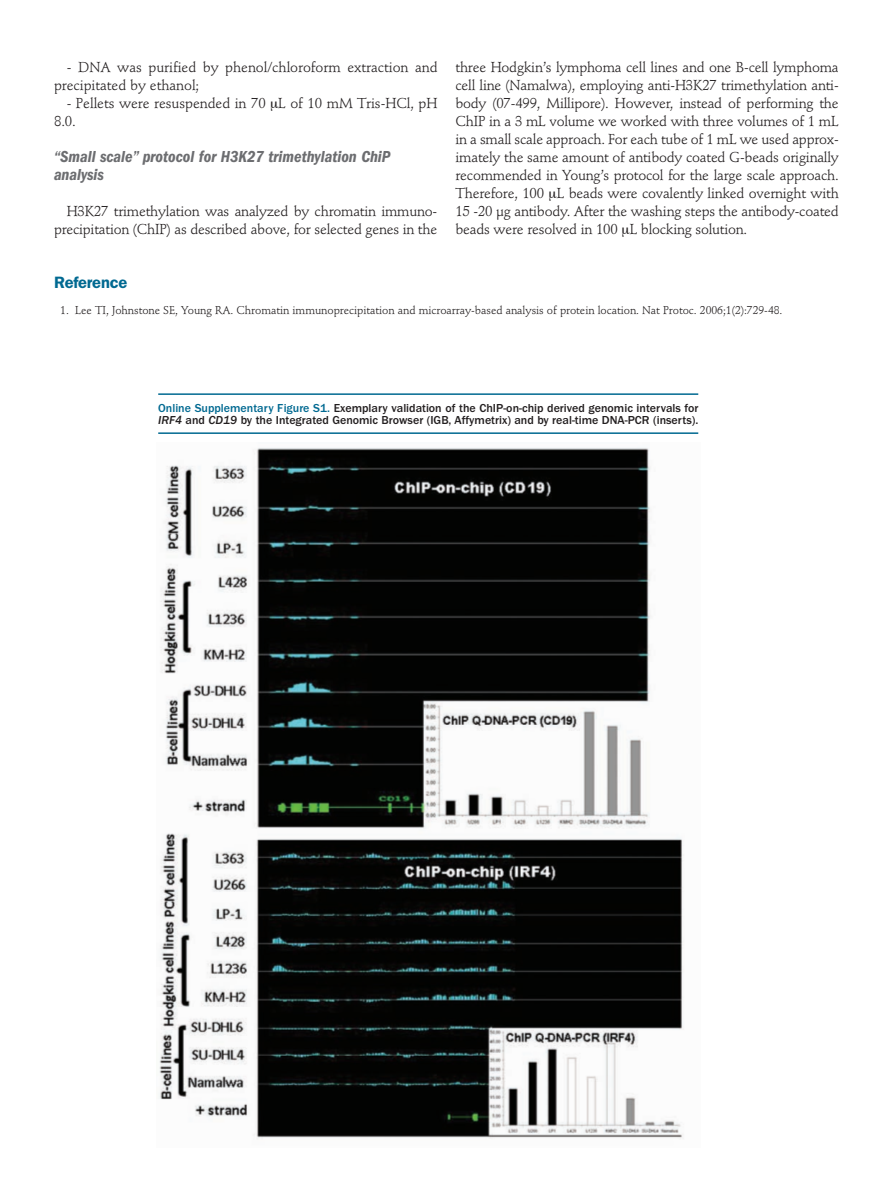
<style>
.page{position:relative;width:893px;height:1191px;background:#fff}
.page>*{position:absolute;margin:0;border:0;box-sizing:border-box;transform-origin:0 0}
.t1{font:italic 600 condensed 16.5px/18px "Franklin Gothic";color:#6c6d70}
.t2{font:600 16.5px "Franklin Gothic";letter-spacing:-.01em;color:#006991}
.t3{font:14.25px/18px "Stempel Schneidler";letter-spacing:-.015em;color:#231f20}
.t4{font:500 12px/12px "Franklin Gothic";color:#231f20}
.t5{font:11.25px "Stempel Schneidler";letter-spacing:-.005em;color:#231f20}
.s1{color:#006991}
.s2{font-style:italic}
</style>
<div class="page">
<img style="left:159px;top:447px;width:525px;height:693px">
<hr style="left:158px;top:393px;width:540px;height:2px;background:#006991">
<hr style="left:158px;top:432px;width:540px;height:2px;background:#006991">
<p class="t3" style="left:54px;top:60px;width:385px;text-indent:13px">- DNA was purified by phenol/chloroform extraction and precipitated by ethanol;</p>
<p class="t3" style="left:54px;top:95px;width:385px;text-indent:13px">- Pellets were resuspended in 70 L of 10 mM Tris-HCl, pH<br>8.0.</p>
<p class="t1" style="left:54px;top:149px;width:338px">“Small scale” protocol for H3K27 trimethylation ChiP analysis</p>
<p class="t3" style="left:54px;top:204px;width:385px;text-align:right">H3K27 trimethylation was analyzed by chromatin immuno&shy;precipitation (ChIP) as described above, for selected genes in the</p>
<p class="t3" style="left:455px;top:60px;width:385px;text-align:justify">three Hodgkin’s lymphoma cell lines and one B-cell lymphoma cell line (Namalwa), employing anti-H3K27 trimethylation anti&shy;body (07-499, Millipore). However, instead of performing the ChIP in a 3 mL volume we worked with three volumes of 1 mL in a small scale approach. For each tube of 1 mL we used approx&shy;imately the same amount of antibody coated G-beads originally recommended in Young’s protocol for the large scale approach.<br>Therefore, 100 L beads were covalently linked overnight with 15 -20 µg antibody. After the washing steps the antibody-coated beads were resolved in 100 L blocking solution.</p>
<p class="t2" style="left:54px;top:277px;width:75px">Reference</p>
<p class="t5" style="left:60px;top:305px;width:724px">1. Lee TI, Johnstone SE, Young RA. Chromatin immunoprecipitation and microarray-based analysis of protein location. Nat Protoc. 2006;1(2):729-48.</p>
<p class="t4" style="left:158px;top:403px;width:542px"><span class="s1">Online Supplementary Figure S1.</span> Exemplary validation of the ChIP-on-chip derived genomic intervals for<br><span class="s2">IRF4</span> and <span class="s2">CD19</span> by the Integrated Genomic Browser (IGB, Affymetrix) and by real-time DNA-PCR (inserts).</p>
</div>
